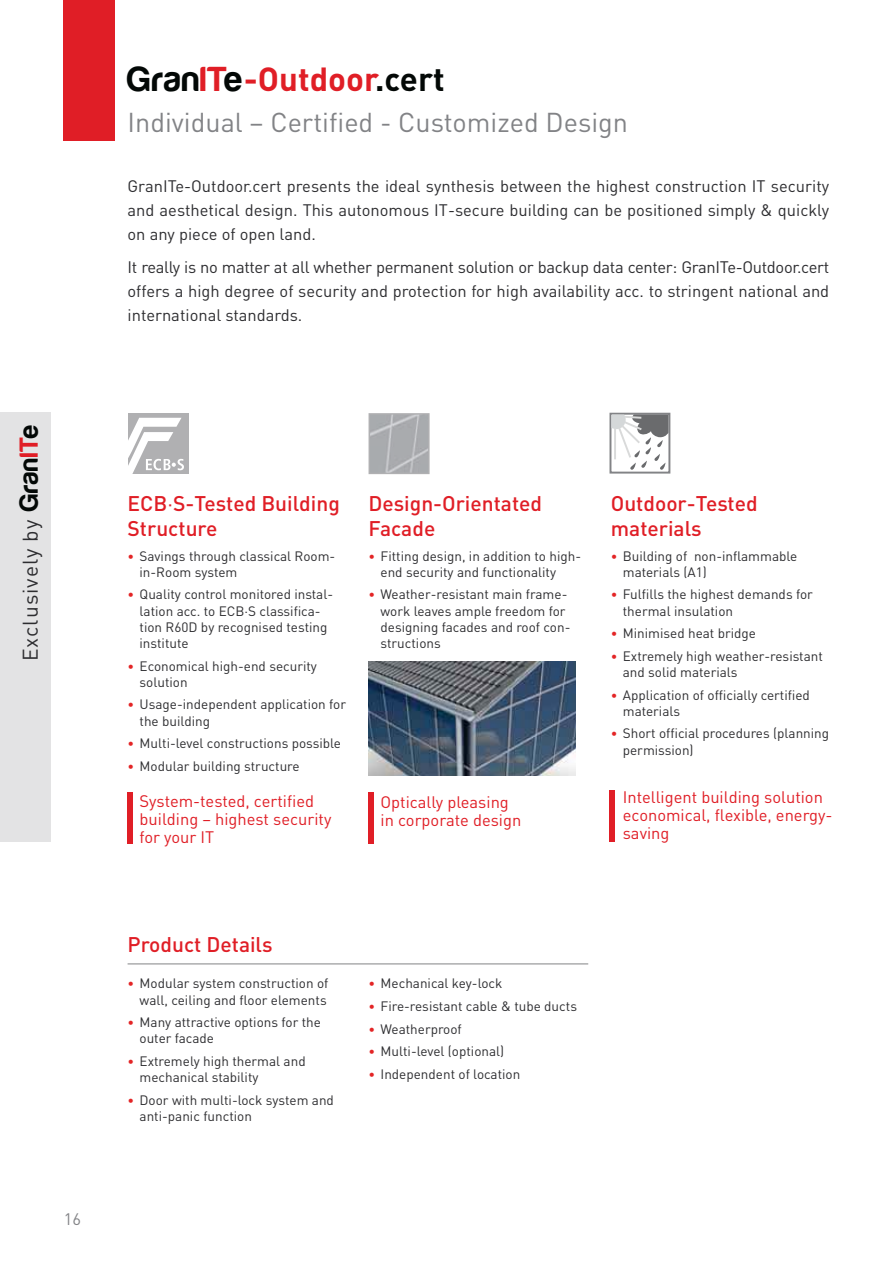
<style>
.page{position:relative;width:893px;height:1263px;background:#fff}
.page>*{position:absolute;margin:0;border:0;box-sizing:border-box;transform-origin:0 0}
.t1{font:700 33px "DIN";color:#e01e26}
.t2{font:27px "DIN";color:#828386}
.t3{font:500 21px/25.2px "DIN";color:#e01e26}
.t4{font:21px "DIN";letter-spacing:.05em;color:#2d2d30}
.t5{font:16.5px/24px "DIN";color:#2d2d30;text-align:justify}
.t6{font:16.5px/18px "DIN";color:#e01e26}
.t7{font:16.5px "DIN";color:#828386}
.t8{font:13.5px/16.2px "DIN";color:#2d2d30}
.s1{font-family:"Harabara";font-weight:700;font-size:27px;color:#030806}
.s2{font-family:"Harabara";font-weight:700;font-size:27px;color:#e01e26}
.s3{font-family:"Harabara";font-size:36px;color:#030806}
.s4{font-family:"Harabara";font-size:36px}
.s5{color:#030806}
.s6{font-weight:400}
.s7{font-size:12.75px;color:#e32526}
</style>
<div class="page">
<hr style="left:128px;top:964px;width:460px;height:1px;background:#828386">
<div style="left:0;top:413px;width:51px;height:429px;background:#e3e3e4"></div>
<div style="left:368px;top:793px;width:6px;height:51px;background:#e01e26"></div>
<div style="left:609px;top:791px;width:6px;height:51px;background:#e01e26"></div>
<img style="left:371px;top:416px;width:55px;height:55px">
<div style="left:368px;top:413px;width:61px;height:61px;border:2px solid #b0b0b2"></div>
<div style="left:609px;top:413px;width:61px;height:61px;border:2px solid #828386"></div>
<svg style="left:611px;top:414px;width:57px;height:57px"></svg>
<div style="left:64px;top:0;width:51px;height:141px;background:#e01e26"></div>
<div style="left:128px;top:413px;width:61px;height:61px;background:#b0b0b2"></div>
<svg style="left:128px;top:418px;width:56px;height:56px"></svg>
<div style="left:128px;top:793px;width:5px;height:51px;background:#e01e26"></div>
<img style="left:368px;top:661px;width:207px;height:114px">
<h3 class="t4" style="left:23px;top:661px;width:238px;rotate:-90deg">Exclusively by <span class="s1">Gran</span><span class="s2">IT</span><span class="s1">e</span></h3>
<p class="t7" style="left:64px;top:1213px;width:19px">16</p>
<h1 class="t1" style="left:128px;top:68px;width:318px"><span class="s3">Gran</span><span class="s4">IT</span><span class="s3">e</span>-Outdoor<span class="s5">.cert</span></h1>
<h2 class="t2" style="left:128px;top:113px;width:502px">Individual – Certified - Customized Design</h2>
<p class="t5" style="left:127px;top:176px;width:703px">GranITe-Outdoor.cert presents the ideal synthesis between the highest construction IT security and aesthetical design. This autonomous IT-secure building can be positioned simply &amp; quickly on any piece of open land.</p>
<p class="t5" style="left:127px;top:257px;width:703px">It really is no matter at all whether permanent solution or backup data center: GranITe-Outdoor.cert offers a high degree of security and protection for high availability acc. to stringent national and international standards.</p>
<h3 class="t3" style="left:128px;top:493px;width:214px">ECB<span class="s6">·</span>S-Tested Building<br>Structure</h3>
<p class="t8" style="left:139px;top:549px;width:197px;text-indent:-12px"><span class="s7">•</span> Savings through classical Room&shy;in-Room system</p>
<p class="t8" style="left:139px;top:588px;width:195px;text-indent:-12px"><span class="s7">•</span> Quality control monitored instal&shy;lation acc. to ECB·S classifica&shy;tion R60D by recognised testing institute</p>
<p class="t8" style="left:139px;top:659px;width:179px;text-indent:-12px"><span class="s7">•</span> Economical high-end security solution</p>
<p class="t8" style="left:139px;top:698px;width:208px;text-indent:-12px"><span class="s7">•</span> Usage-independent application for the building</p>
<p class="t8" style="left:128px;top:737px;width:215px"><span class="s7">•</span> Multi-level constructions possible</p>
<p class="t8" style="left:128px;top:759px;width:173px"><span class="s7">•</span> Modular building structure</p>
<p class="t6" style="left:139px;top:794px;width:193px">System-tested, certified building – highest security for your IT</p>
<h3 class="t3" style="left:368px;top:493px;width:175px">Design-Orientated<br>Facade</h3>
<p class="t8" style="left:380px;top:549px;width:202px;text-indent:-12px"><span class="s7">•</span> Fitting design, in addition to high&shy;end security and functionality</p>
<p class="t8" style="left:380px;top:588px;width:191px;text-indent:-12px"><span class="s7">•</span> Weather-resistant main frame&shy;work leaves ample freedom for designing facades and roof con&shy;structions</p>
<p class="t6" style="left:380px;top:795px;width:142px">Optically pleasing in corporate design</p>
<h3 class="t3" style="left:610px;top:493px;width:148px">Outdoor-Tested materials</h3>
<p class="t8" style="left:622px;top:549px;width:176px;text-indent:-12px"><span class="s7">•</span> Building of non-inflammable materials (A1)</p>
<p class="t8" style="left:622px;top:588px;width:191px;text-indent:-12px"><span class="s7">•</span> Fulfills the highest demands for thermal insulation</p>
<p class="t8" style="left:610px;top:627px;width:147px"><span class="s7">•</span> Minimised heat bridge</p>
<p class="t8" style="left:622px;top:649px;width:201px;text-indent:-12px"><span class="s7">•</span> Extremely high weather-resistant and solid materials</p>
<p class="t8" style="left:622px;top:688px;width:189px;text-indent:-12px"><span class="s7">•</span> Application of officially certified materials</p>
<p class="t8" style="left:622px;top:727px;width:208px;text-indent:-12px"><span class="s7">•</span> Short official procedures (planning permission)</p>
<p class="t6" style="left:622px;top:791px;width:211px">Intelligent building solution economical, flexible, energy&shy;saving</p>
<h3 class="t3" style="left:128px;top:934px;width:147px">Product Details</h3>
<p class="t8" style="left:128px;top:977px;width:202px;text-align:right"><span class="s7">•</span> Modular system construction of wall, ceiling and floor elements</p>
<p class="t8" style="left:139px;top:1016px;width:183px;text-indent:-12px"><span class="s7">•</span> Many attractive options for the outer facade</p>
<p class="t8" style="left:139px;top:1055px;width:168px;text-indent:-12px"><span class="s7">•</span> Extremely high thermal and mechanical stability</p>
<p class="t8" style="left:139px;top:1093px;width:196px;text-indent:-12px"><span class="s7">•</span> Door with multi-lock system and anti-panic function</p>
<p class="t8" style="left:368px;top:977px;width:135px"><span class="s7">•</span> Mechanical key-lock</p>
<p class="t8" style="left:368px;top:1000px;width:210px"><span class="s7">•</span> Fire-resistant cable &amp; tube ducts</p>
<p class="t8" style="left:368px;top:1022px;width:95px"><span class="s7">•</span> Weatherproof</p>
<p class="t8" style="left:368px;top:1045px;width:137px"><span class="s7">•</span> Multi-level (optional)</p>
<p class="t8" style="left:368px;top:1067px;width:153px"><span class="s7">•</span> Independent of location</p>
</div>
